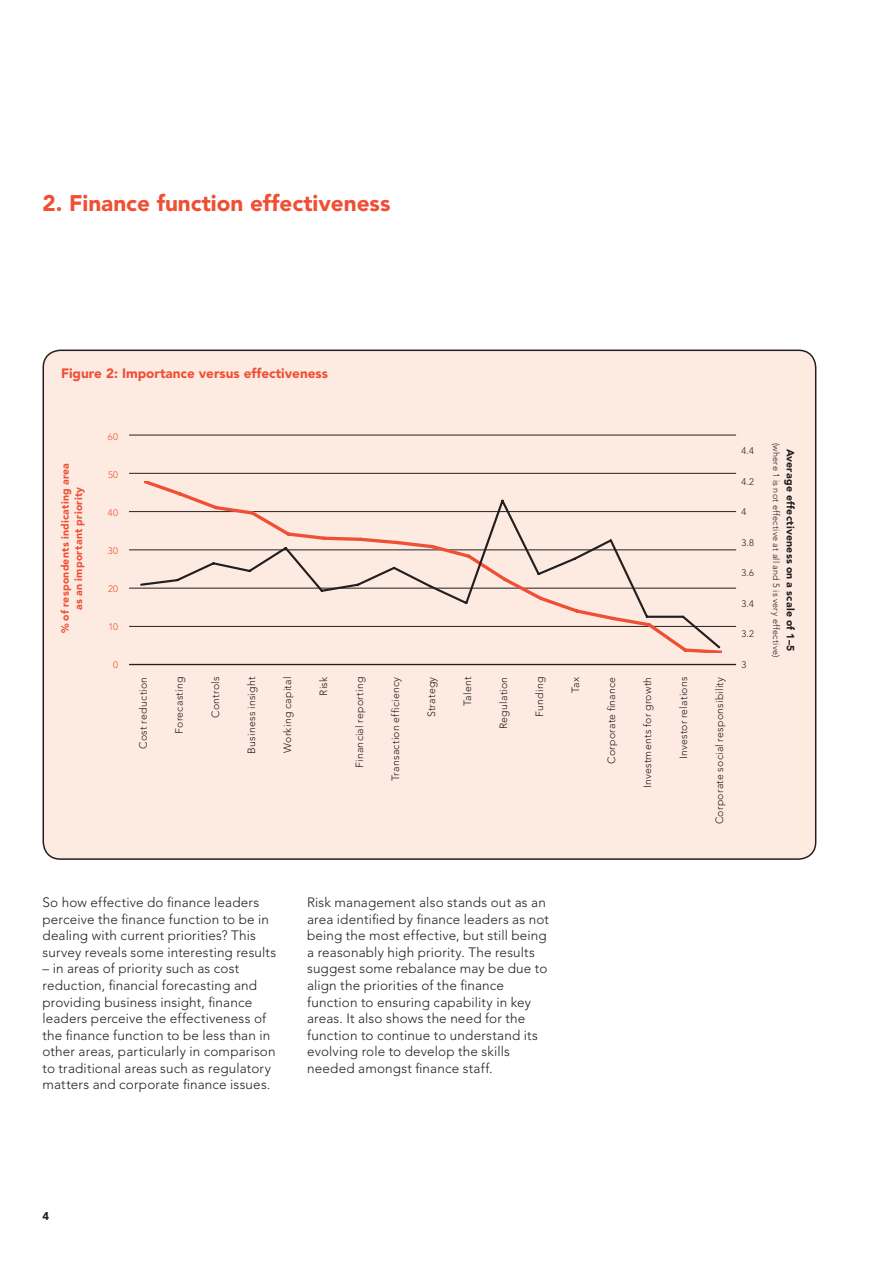
<style>
.page{position:relative;width:893px;height:1263px;background:#fff}
.page>*{position:absolute;margin:0;border:0;box-sizing:border-box;transform-origin:0 0}
.Heading_L1__Chapter{font:900 22.5px "Avenir LT Std";color:#ef4f34}
.body_text{font:300 13.5px/16.5px "Avenir LT Std";letter-spacing:.01em;color:#231f20}
.t1{font:900 13.5px "Avenir LT Std";color:#ef4f34}
.t2{font:900 11.25px "Avenir LT Std";color:#231f20}
.table_text{font:300 10.5px "Avenir LT Std";letter-spacing:.02em;color:#231f20}
.table_text-2{font:900 10.5px/13.5px "Avenir LT Std";letter-spacing:.025em;color:#ef4f34;text-align:center}
.table_text-3{font:900 10.5px "Avenir LT Std";letter-spacing:.025em;color:#231f20}
.t3{font:300 9.45px "Avenir LT Std";color:#231f20}
.t4{font:300 9.45px "Avenir LT Std";letter-spacing:.04em;color:#ef4f34}
.table_text-4{font:300 9px "Avenir LT Std";letter-spacing:.025em;color:#231f20}
</style>
<div class="page">
<div style="left:43px;top:350px;width:773px;height:509px;background:#fdebe2;border-radius:17px"></div>
<hr style="left:129px;top:550px;width:607px;height:1px;background:#231f20">
<hr style="left:129px;top:626px;width:607px;height:1px;background:#231f20">
<hr style="left:129px;top:664px;width:607px;height:1px;background:#231f20">
<hr style="left:129px;top:588px;width:607px;height:1px;background:#231f20">
<hr style="left:129px;top:511px;width:607px;height:1px;background:#231f20">
<hr style="left:129px;top:473px;width:607px;height:1px;background:#231f20">
<hr style="left:129px;top:435px;width:607px;height:1px;background:#231f20">
<svg style="left:139px;top:498px;width:583px;height:152px"></svg>
<p class="Heading_L1__Chapter" style="left:43px;top:190px;width:349px">2. Finance function effectiveness</p>
<p class="t1" style="left:61px;top:365px;width:268px">Figure 2: Importance versus effectiveness</p>
<p class="table_text-2" style="left:58px;top:633px;width:172px;rotate:-90deg">% of respondents indicating area as an important priority</p>
<p class="t4" style="left:108px;top:431px;width:12px">60</p>
<p class="t4" style="left:108px;top:469px;width:12px">50</p>
<p class="t4" style="left:108px;top:507px;width:12px">40</p>
<p class="t4" style="left:108px;top:545px;width:12px">30</p>
<p class="t4" style="left:108px;top:583px;width:12px">20</p>
<p class="t4" style="left:108px;top:621px;width:11px">10</p>
<p class="t4" style="left:113px;top:659px;width:6px">0</p>
<p class="table_text" style="left:137px;top:749px;width:74px;rotate:-90deg">Cost reduction</p>
<p class="table_text" style="left:173px;top:734px;width:59px;rotate:-90deg">Forecasting</p>
<p class="table_text" style="left:209px;top:718px;width:43px;rotate:-90deg">Controls</p>
<p class="table_text" style="left:245px;top:754px;width:78px;rotate:-90deg">Business insight</p>
<p class="table_text" style="left:281px;top:753px;width:77px;rotate:-90deg">Working capital</p>
<p class="table_text" style="left:317px;top:696px;width:20px;rotate:-90deg">Risk</p>
<p class="table_text" style="left:353px;top:768px;width:93px;rotate:-90deg">Financial reporting</p>
<p class="table_text" style="left:389px;top:781px;width:106px;rotate:-90deg">Transaction efficiency</p>
<p class="table_text" style="left:425px;top:717px;width:42px;rotate:-90deg">Strategy</p>
<p class="table_text" style="left:461px;top:706px;width:31px;rotate:-90deg">Talent</p>
<p class="table_text" style="left:497px;top:729px;width:54px;rotate:-90deg">Regulation</p>
<p class="table_text" style="left:533px;top:717px;width:41px;rotate:-90deg">Funding</p>
<p class="table_text" style="left:569px;top:693px;width:18px;rotate:-90deg">Tax</p>
<p class="table_text" style="left:605px;top:764px;width:89px;rotate:-90deg">Corporate finance</p>
<p class="table_text" style="left:641px;top:788px;width:113px;rotate:-90deg">Investments for growth</p>
<p class="table_text" style="left:677px;top:759px;width:84px;rotate:-90deg">Investor relations</p>
<p class="table_text" style="left:713px;top:824px;width:149px;rotate:-90deg">Corporate social responsibility</p>
<p class="t3" style="left:741px;top:446px;width:14px">4.4</p>
<p class="t3" style="left:741px;top:476px;width:14px">4.2</p>
<p class="t3" style="left:741px;top:506px;width:6px">4</p>
<p class="t3" style="left:741px;top:537px;width:14px">3.8</p>
<p class="t3" style="left:741px;top:567px;width:14px">3.6</p>
<p class="t3" style="left:741px;top:598px;width:14px">3.4</p>
<p class="t3" style="left:741px;top:628px;width:14px">3.2</p>
<p class="t3" style="left:741px;top:659px;width:6px">3</p>
<p class="table_text-4" style="left:782px;top:443px;width:216px;rotate:90deg">(where 1 is not effective at all and 5 is very effective)</p>
<p class="table_text-3" style="left:797px;top:448px;width:205px;rotate:90deg">Average effectiveness on a scale of 1–5</p>
<p class="body_text" style="left:43px;top:895px;width:235px">So how effective do finance leaders perceive the finance function to be in dealing with current priorities? This survey reveals some interesting results</p>
<p class="body_text" style="left:43px;top:961px;width:235px">– in areas of priority such as cost reduction, financial forecasting and providing business insight, finance leaders perceive the effectiveness of the finance function to be less than in other areas, particularly in comparison to traditional areas such as regulatory matters and corporate finance issues.</p>
<p class="body_text" style="left:307px;top:895px;width:243px">Risk management also stands out as an area identified by finance leaders as not being the most effective, but still being a reasonably high priority. The results suggest some rebalance may be due to align the priorities of the finance function to ensuring capability in key areas. It also shows the need for the function to continue to understand its evolving role to develop the skills needed amongst finance staff.</p>
<p class="t2" style="left:43px;top:1210px;width:8px">4</p>
</div>
